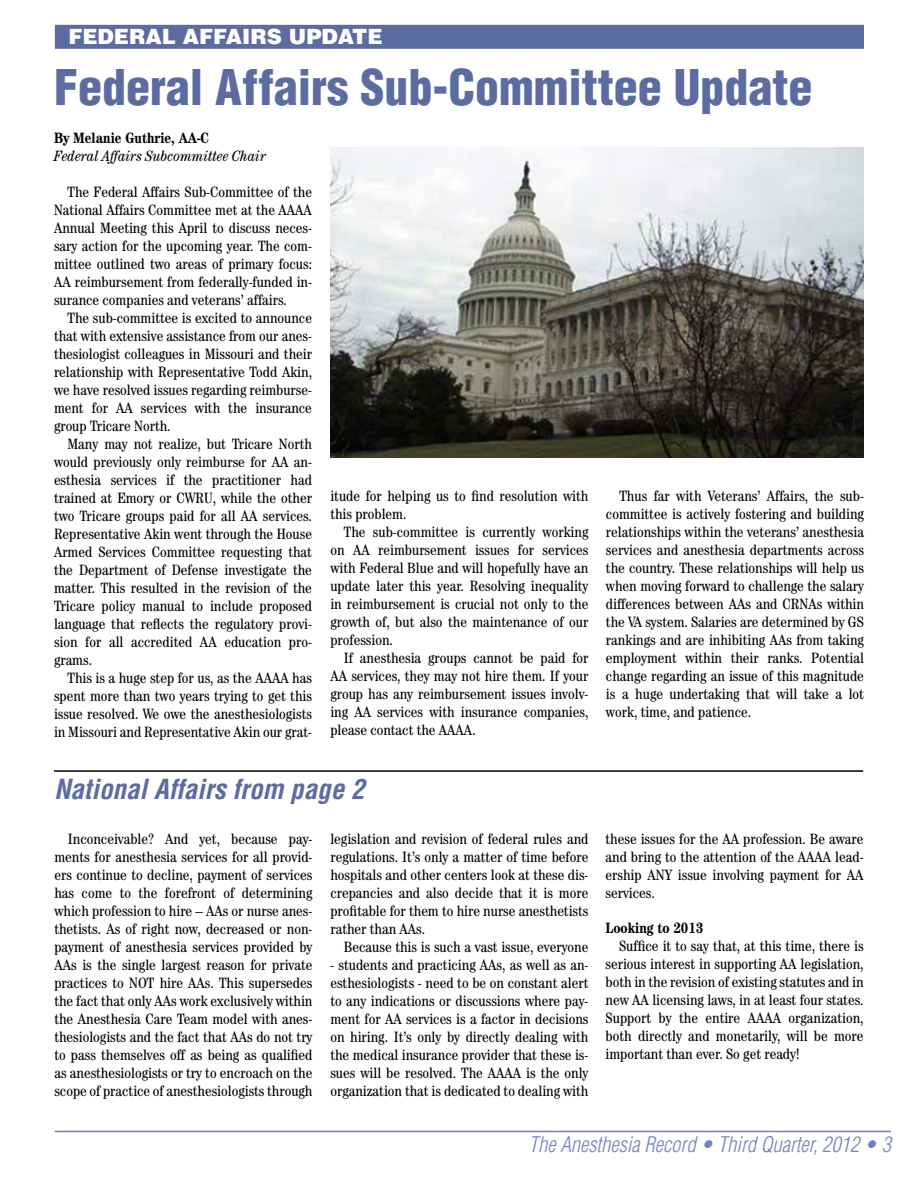
<style>
.page{position:relative;width:918px;height:1188px;background:#fff}
.page>*{position:absolute;margin:0;border:0;box-sizing:border-box;transform-origin:0 0}
.t1{font:900 condensed 48px "Helvetica LT Std";color:#5c6ba0}
.t2{font:italic 700 condensed 27px "Helvetica LT Std";color:#5c6ba0}
.t3{font:italic 300 condensed 21px "Helvetica LT Std";color:#7581bf}
.t4{font:900 21px "Helvetica LT Std";color:#fff}
.t5{font:condensed 15px/18px "Century Std";color:#000;text-align:justify}
.t6{font:700 condensed 15px "Century Std";color:#000}
.t7{font:italic condensed 15px "Century Std";color:#000}
</style>
<div class="page">
<hr style="left:55px;top:1131px;width:836px;height:1px;background:#7581bf">
<div style="left:55px;top:25px;width:809px;height:24px;background:#5c6ba0"></div>
<hr style="left:54px;top:770px;width:809px;height:2px;background:#000">
<img style="left:330px;top:148px;width:533px;height:310px">
<h3 class="t4" style="left:68px;top:23px;width:17px">FEDERA</h3>
<h3 class="t4" style="left:162px;top:23px;width:79px">L AFFAIRS</h3>
<h3 class="t4" style="left:289px;top:23px;width:34px">UPDATE</h3>
<h1 class="t1" style="left:54px;top:57px;width:760px">Federal Affairs Sub-Committee Update</h1>
<p class="t6" style="left:54px;top:129px;width:156px">By Melanie Guthrie, AA-C</p>
<p class="t7" style="left:54px;top:147px;width:214px">Federal Affairs Subcommittee Chair</p>
<p class="t5" style="left:54px;top:183px;width:260px;text-indent:14px">The Federal Affairs Sub-Committee of the National Affairs Committee met at the AAAA Annual Meeting this April to discuss neces&shy;sary action for the upcoming year. The com&shy;mittee outlined two areas of primary focus:<br>AA reimbursement from federally-funded in&shy;surance companies and veterans’ affairs.</p>
<p class="t5" style="left:54px;top:309px;width:260px;text-indent:14px">The sub-committee is excited to announce that with extensive assistance from our anes&shy;thesiologist colleagues in Missouri and their relationship with Representative Todd Akin, we have resolved issues regarding reimburse&shy;ment for AA services with the insurance group Tricare North.</p>
<p class="t5" style="left:54px;top:435px;width:260px;text-indent:14px">Many may not realize, but Tricare North would previously only reimburse for AA an&shy;esthesia services if the practitioner had trained at Emory or CWRU, while the other two Tricare groups paid for all AA services.<br>Representative Akin went through the House Armed Services Committee requesting that the Department of Defense investigate the matter. This resulted in the revision of the Tricare policy manual to include proposed language that reflects the regulatory provi&shy;sion for all accredited AA education pro&shy;grams.</p>
<p class="t5" style="left:54px;top:669px;width:260px;text-indent:14px">This is a huge step for us, as the AAAA has spent more than two years trying to get this issue resolved. We owe the anesthesiologists in Missouri and Representative Akin our grat-</p>
<p class="t5" style="left:330px;top:487px;width:260px">itude for helping us to find resolution with this problem.</p>
<p class="t5" style="left:330px;top:523px;width:260px;text-indent:14px">The sub-committee is currently working on AA reimbursement issues for services with Federal Blue and will hopefully have an update later this year. Resolving inequality in reimbursement is crucial not only to the growth of, but also the maintenance of our profession.</p>
<p class="t5" style="left:330px;top:649px;width:260px;text-indent:14px">If anesthesia groups cannot be paid for AA services, they may not hire them. If your group has any reimbursement issues involv&shy;ing AA services with insurance companies, please contact the AAAA.</p>
<h2 class="t2" style="left:54px;top:772px;width:312px">National Affairs from page 2</h2>
<p class="t5" style="left:54px;top:830px;width:260px;text-indent:14px">Inconceivable? And yet, because pay&shy;ments for anesthesia services for all provid&shy;ers continue to decline, payment of services has come to the forefront of determining which profession to hire – AAs or nurse anes&shy;thetists. As of right now, decreased or non&shy;payment of anesthesia services provided by AAs is the single largest reason for private practices to NOT hire AAs. This supersedes the fact that only AAs work exclusively within the Anesthesia Care Team model with anes&shy;thesiologists and the fact that AAs do not try to pass themselves off as being as qualified as anesthesiologists or try to encroach on the scope of practice of anesthesiologists through</p>
<p class="t5" style="left:330px;top:830px;width:260px">legislation and revision of federal rules and regulations. It’s only a matter of time before hospitals and other centers look at these dis&shy;crepancies and also decide that it is more profitable for them to hire nurse anesthetists rather than AAs.</p>
<p class="t5" style="left:344px;top:938px;width:246px">Because this is such a vast issue, everyone</p>
<p class="t5" style="left:330px;top:956px;width:260px">- students and practicing AAs, as well as an&shy;esthesiologists - need to be on constant alert to any indications or discussions where pay&shy;ment for AA services is a factor in decisions on hiring. It’s only by directly dealing with the medical insurance provider that these is&shy;sues will be resolved. The AAAA is the only organization that is dedicated to dealing with</p>
<p class="t5" style="left:606px;top:487px;width:260px;text-indent:14px">Thus far with Veterans’ Affairs, the sub&shy;committee is actively fostering and building relationships within the veterans’ anesthesia services and anesthesia departments across the country. These relationships will help us when moving forward to challenge the salary differences between AAs and CRNAs within the VA system. Salaries are determined by GS rankings and are inhibiting AAs from taking employment within their ranks. Potential change regarding an issue of this magnitude is a huge undertaking that will take a lot work, time, and patience.</p>
<p class="t5" style="left:606px;top:830px;width:260px">these issues for the AA profession. Be aware and bring to the attention of the AAAA lead&shy;ership ANY issue involving payment for AA services.</p>
<p class="t6" style="left:606px;top:919px;width:99px">Looking to 2013</p>
<p class="t5" style="left:606px;top:937px;width:260px;text-indent:14px">Suffice it to say that, at this time, there is serious interest in supporting AA legislation, both in the revision of existing statutes and in new AA licensing laws, in at least four states.<br>Support by the entire AAAA organization, both directly and monetarily, will be more important than ever. So get ready!</p>
<h3 class="t3" style="left:529px;top:1132px;width:364px">The Anesthesia Record • Third Quarter, 2012 • 3</h3>
</div>
